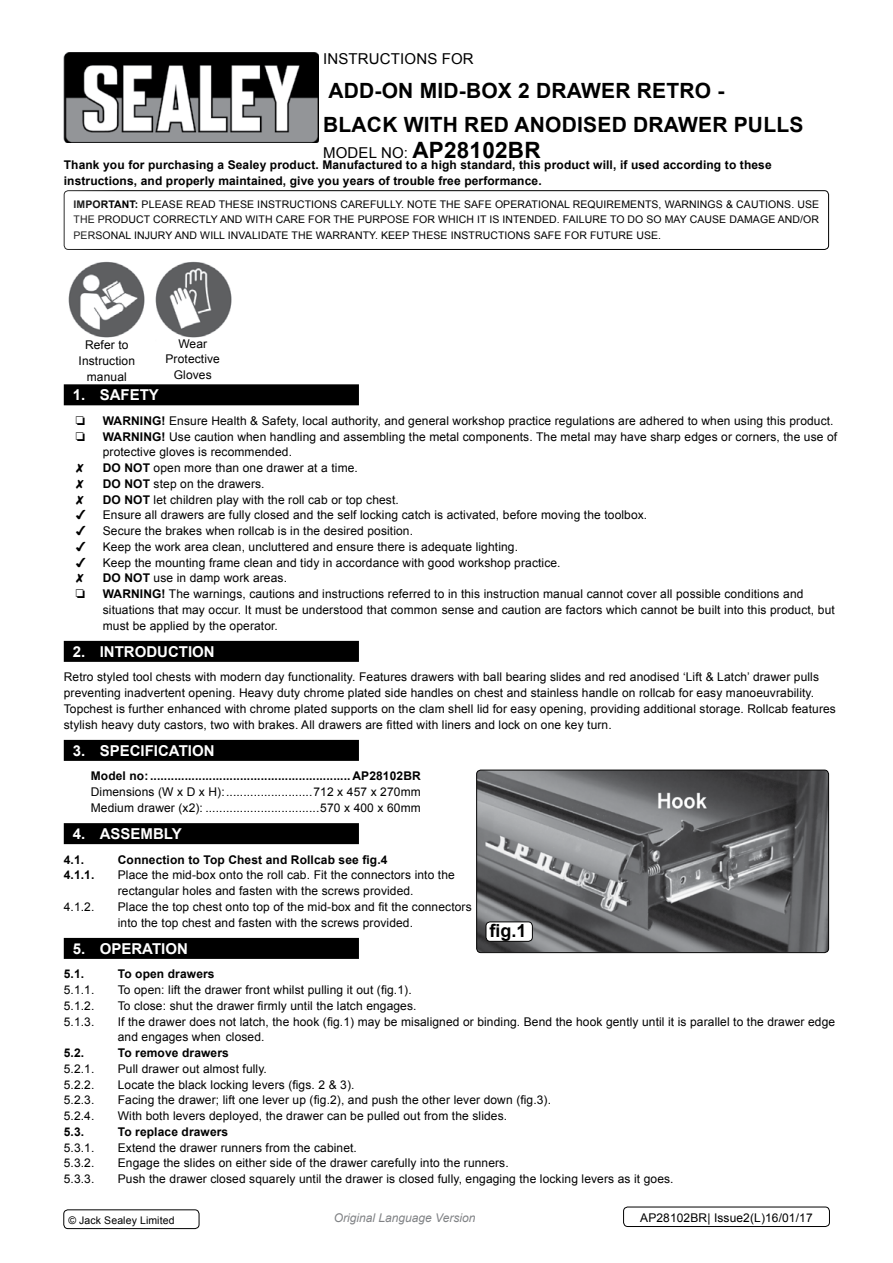
<style>
.page{position:relative;width:893px;height:1263px;background:#fff}
.page>*{position:absolute;margin:0;border:0;box-sizing:border-box;transform-origin:0 0}
.t1{font:700 22.5px "Arial";letter-spacing:.01em;color:#000}
.t2{font:700 21px/34.2px "Arial";letter-spacing:.01em;color:#000}
.t3{font:700 18px "Arial";color:#000}
.t4{font:700 15px "Arial";color:#fff}
.t5{font:15px "Arial";letter-spacing:.01em;color:#000}
.t6{font:12px/15.8px "Arial";letter-spacing:.01em;color:#000}
.t7{font:700 12px/15.8px "Arial";letter-spacing:.01em;color:#000}
.t8{font:italic 12px "Arial";color:#808285}
.t9{font:12px "Monotype Sorts";color:#000}
.t10{font:10.5px/15.8px "Arial";letter-spacing:.01em;color:#000;text-align:justify}
.s1{font-weight:400;font-size:15px}
.s2{font-weight:700}
</style>
<div class="page">
<img style="left:64px;top:53px;width:254px;height:90px">
<div style="left:64px;top:190px;width:765px;height:60px;border:1px solid #000;border-radius:4px"></div>
<div style="left:64px;top:384px;width:295px;height:21px;background:#000"></div>
<div style="left:64px;top:641px;width:295px;height:21px;background:#000"></div>
<div style="left:64px;top:740px;width:295px;height:21px;background:#000"></div>
<div style="left:64px;top:823px;width:295px;height:21px;background:#000"></div>
<div style="left:64px;top:938px;width:295px;height:21px;background:#000"></div>
<div style="left:623px;top:1206px;width:207px;height:21px;border:1px solid #000;border-radius:4px"></div>
<div style="left:63px;top:1209px;width:136px;height:20px;border:1px solid #000;border-radius:4px"></div>
<img style="left:477px;top:770px;width:352px;height:182px">
<div style="left:476px;top:770px;width:353px;height:183px;border:1px solid #000;border-radius:4px"></div>
<div style="left:486px;top:922px;width:46px;height:19px;background:#fff;border-radius:4px"></div>
<div style="left:486px;top:921px;width:47px;height:21px;border:1px solid #000;border-radius:4px"></div>
<img style="left:68px;top:261px;width:164px;height:77px">
<p class="t5" style="left:323px;top:49px;width:152px">instructions for</p>
<h2 class="t2" style="left:323px;top:74px;width:482px">Add-on mid-box 2 drawer retro -<br>black with red anodised drawer pulls</h2>
<h1 class="t1" style="left:323px;top:135px;width:202px"><span class="s1">model no:</span> AP28102BR</h1>
<p class="t7" style="left:64px;top:158px;width:709px">Thank you for purchasing a Sealey product. Manufactured to a high standard, this product will, if used according to these instructions, and properly maintained, give you years of trouble free performance.</p>
<p class="t10" style="left:74px;top:196px;width:747px"><span class="s2">IMPORTANT:</span> PLEASE READ THESE INSTRUCTIONS CAREFULLY. NOTE THE SAFE OPERATIONAL REQUIREMENTS, WARNINGS &amp; CAUTIONS. USE THE PRODUCT CORRECTLY AND WITH CARE FOR THE PURPOSE FOR WHICH IT IS INTENDED. FAILURE TO DO SO MAY CAUSE DAMAGE AND/OR PERSONAL INJURY AND WILL INVALIDATE THE WARRANTY. KEEP THESE INSTRUCTIONS SAFE FOR FUTURE USE.</p>
<p class="t6" style="left:79px;top:337px;width:58px;text-align:center">refer to instruction manual</p>
<p class="t6" style="left:166px;top:336px;width:56px;text-align:center">wear protective gloves</p>
<p class="t4" style="left:73px;top:385px;width:88px">1. safety</p>
<p class="t9" style="left:76px;top:415px;width:11px">R</p>
<p class="t7" style="left:103px;top:413px;width:28px">WARNIN</p>
<p class="t6" style="left:152px;top:413px;width:683px"><span class="s2">G!</span> Ensure Health &amp; Safety, local authority, and general workshop practice regulations are adhered to when using this product.</p>
<p class="t9" style="left:76px;top:431px;width:11px">R</p>
<p class="t7" style="left:103px;top:429px;width:28px">WARNIN</p>
<p class="t6" style="left:103px;top:429px;width:736px;text-indent:49px"><span class="s2">G!</span> Use caution when handling and assembling the metal components. The metal may have sharp edges or corners, the use of protective gloves is recommended.</p>
<p class="t7" style="left:103px;top:460px;width:31px">DO NOT</p>
<p class="t6" style="left:154px;top:460px;width:206px">open more than one drawer at a time.</p>
<p class="t7" style="left:103px;top:476px;width:31px">DO NOT</p>
<p class="t6" style="left:154px;top:476px;width:113px">step on the drawers.</p>
<p class="t7" style="left:103px;top:492px;width:31px">DO NOT</p>
<p class="t6" style="left:103px;top:492px;width:546px;text-indent:51px">let children play with the roll cab or top chest.<br>E nsure all drawers are fully closed and the self locking catch is activated, before moving the toolbox.<br>Secure the brakes when rollcab is in the desired position.<br>Keep the work area clean, uncluttered and ensure there is adequate lighting.<br>Keep the mounting frame clean and tidy in accordance with good workshop practice.</p>
<p class="t7" style="left:103px;top:571px;width:31px">DO NOT</p>
<p class="t6" style="left:154px;top:570px;width:135px">use in damp work areas.</p>
<p class="t6" style="left:103px;top:586px;width:733px;text-indent:49px"><span class="s2">G!</span> The warnings, cautions and instructions referred to in this instruction manual cannot cover all possible conditions and situations that may occur. It must be understood that common sense and caution are factors which cannot be built into this product, but must be applied by the operator.</p>
<p class="t4" style="left:73px;top:641px;width:143px">2. introduction</p>
<p class="t6" style="left:64px;top:669px;width:774px">Retro styled tool chests with modern day functionality. Features drawers with ball bearing slides and red anodised ‘Lift &amp; Latch’ drawer pulls preventing inadvertent opening. Heavy duty chrome plated side handles on chest and stainless handle on rollcab for easy manoeuvrability.<br>Topchest is further enhanced with chrome plated supports on the clam shell lid for easy opening, providing additional storage. Rollcab features stylish heavy duty castors, two with brakes. All drawers are fitted with liners and lock on one key turn.</p>
<p class="t4" style="left:73px;top:740px;width:143px">3. specification</p>
<p class="t7" style="left:91px;top:769px;width:322px">Model no:.......................................................... AP28102BR</p>
<p class="t6" style="left:91px;top:784px;width:331px">Dimensions (W x D x H):.........................712 x 457 x 270mm<br>Medium drawer (x2): .................................570 x 400 x 60mm</p>
<p class="t4" style="left:73px;top:824px;width:110px">4. assembly</p>
<p class="t7" style="left:64px;top:852px;width:22px">4.1.</p>
<p class="t7" style="left:118px;top:852px;width:271px">Connection to Top Chest and Rollcab see fig.4</p>
<p class="t7" style="left:64px;top:868px;width:32px">4.1.1.</p>
<p class="t6" style="left:118px;top:867px;width:339px">Place the mid-box onto the roll cab. Fit the connectors into the rectangular holes and fasten with the screws provided.</p>
<p class="t6" style="left:64px;top:899px;width:32px">4.1.2.</p>
<p class="t6" style="left:118px;top:899px;width:355px">Place the top chest onto top of the mid-box and fit the connectors into the top chest and fasten with the screws provided.</p>
<p class="t4" style="left:73px;top:938px;width:117px">5. operation</p>
<p class="t7" style="left:64px;top:967px;width:40px">5.1. T</p>
<p class="t7" style="left:124px;top:967px;width:92px">o open drawers</p>
<p class="t6" style="left:64px;top:982px;width:32px">5.1.1.</p>
<p class="t6" style="left:118px;top:982px;width:295px">To open: lift the drawer front whilst pulling it out (fig.1).</p>
<p class="t6" style="left:64px;top:998px;width:32px">5.1.2.</p>
<p class="t6" style="left:118px;top:998px;width:300px">To close: shut the drawer firmly until the latch engages.</p>
<p class="t6" style="left:64px;top:1014px;width:32px">5.1.3.</p>
<p class="t6" style="left:118px;top:1014px;width:719px">If the drawer does not latch, the hook (fig.1) may be misaligned or binding. Bend the hook gently until it is parallel to the drawer edge and engages when closed.</p>
<p class="t7" style="left:64px;top:1045px;width:22px">5.2.</p>
<p class="t7" style="left:118px;top:1045px;width:113px">To remove drawers</p>
<p class="t6" style="left:64px;top:1061px;width:32px">5.2.1.</p>
<p class="t6" style="left:118px;top:1061px;width:151px">Pull drawer out almost fully.</p>
<p class="t6" style="left:64px;top:1077px;width:32px">5.2.2.</p>
<p class="t6" style="left:118px;top:1077px;width:238px">Locate the black locking levers (figs. 2 &amp; 3).</p>
<p class="t6" style="left:64px;top:1092px;width:32px">5.2.3.</p>
<p class="t6" style="left:118px;top:1092px;width:435px">Facing the drawer; lift one lever up (fig.2), and push the other lever down (fig.3).</p>
<p class="t6" style="left:64px;top:1108px;width:32px">5.2.4.</p>
<p class="t6" style="left:118px;top:1108px;width:391px">With both levers deployed, the drawer can be pulled out from the slides.</p>
<p class="t7" style="left:64px;top:1124px;width:22px">5.3.</p>
<p class="t7" style="left:118px;top:1124px;width:112px">To replace drawers</p>
<p class="t6" style="left:64px;top:1140px;width:48px">5.3.1. E</p>
<p class="t6" style="left:126px;top:1140px;width:233px">xtend the drawer runners from the cabinet.</p>
<p class="t6" style="left:64px;top:1155px;width:48px">5.3.2. E</p>
<p class="t6" style="left:126px;top:1155px;width:384px">ngage the slides on either side of the drawer carefully into the runners.</p>
<p class="t6" style="left:64px;top:1171px;width:32px">5.3.3.</p>
<p class="t6" style="left:118px;top:1171px;width:557px">Push the drawer closed squarely until the drawer is closed fully, engaging the locking levers as it goes.</p>
<p class="t10" style="left:68px;top:1212px;width:108px">© Jack Sealey Limited</p>
<p class="t8" style="left:334px;top:1210px;width:143px">Original Language Version</p>
<p class="t6" style="left:640px;top:1210px;width:174px">AP28102BR| Issue2(L)16/01/17</p>
<p class="t9" style="left:76px;top:588px;width:11px">R</p>
<p class="t7" style="left:103px;top:586px;width:28px">WARNIN</p>
<h3 class="t3" style="left:489px;top:918px;width:39px">fig.1</h3>
</div>
